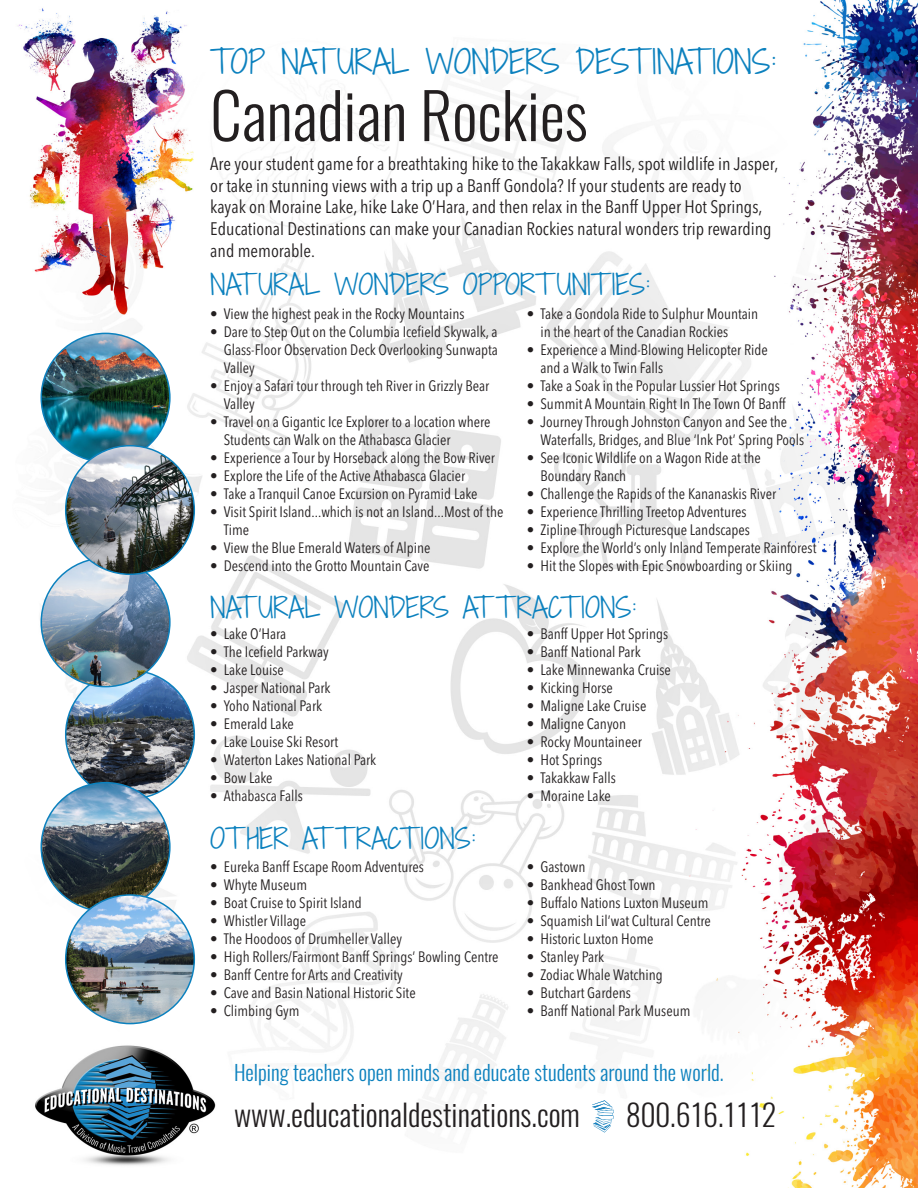
<style>
.page{position:relative;width:918px;height:1188px;background:#fff}
.page>*{position:absolute;margin:0;border:0;box-sizing:border-box;transform-origin:0 0}
.Head_1{font:300 63px "Oswald";color:#231f20}
.Head_1-2{font:300 31.5px "Shadows Into";color:#0c81be}
.t1{font:300 30px "Oswald";color:#231f20}
.Head_1-3{font:300 27px "Shadows Into";color:#0c81be}
.Head_1-4{font:300 21px "Oswald";color:#0c81be}
.Body_Copy{font:condensed 18px/21.6px "Avenir Next LT Pro";color:#231f20}
.t2{font:condensed 15px/18px "Avenir Next LT Pro";color:#231f20}
</style>
<div class="page">
<img style="left:18px;top:0;width:900px;height:1188px">
<img style="left:66px;top:670px;width:128px;height:129px;border-radius:64px">
<img style="left:41px;top:783px;width:129px;height:128px;border-radius:64px">
<img style="left:41px;top:333px;width:129px;height:129px;border-radius:64px">
<img style="left:41px;top:558px;width:129px;height:129px;border-radius:64px">
<img style="left:66px;top:446px;width:128px;height:128px;border-radius:64px">
<img style="left:66px;top:895px;width:128px;height:129px;border-radius:64px">
<svg style="left:592px;top:1100px;width:22px;height:33px"></svg>
<p class="Head_1-2" style="left:210px;top:38px;width:568px">TOP NAT URAL WONDERS DESTINATIONS:</p>
<p class="Head_1" style="left:210px;top:74px;width:379px">Canadian Rockies</p>
<p class="Body_Copy" style="left:210px;top:153px;width:570px">Are your student game for a breathtaking hike to the Takakkaw Falls, spot wildlife in Jasper, or take in stunning views with a trip up a Banff Gondola? If your students are ready to kayak on Moraine Lake, hike Lake O’Hara, and then relax in the Banff Upper Hot Springs, Educational Destinations can make your Canadian Rockies natural wonders trip rewarding and memorable.</p>
<p class="Head_1-3" style="left:210px;top:265px;width:441px">NAT URAL WONDERS OPPORT UNITIES:</p>
<p class="t2" style="left:210px;top:305px;width:256px">• View the highest peak in the Rocky Mountains</p>
<p class="t2" style="left:224px;top:323px;width:276px;text-align:justify;text-indent:-14px">• Dare to Step Out on the Columbia Icefield Skywalk, a Glass-Floor Observation Deck Overlooking Sunwapta Valley</p>
<p class="t2" style="left:224px;top:377px;width:267px;text-indent:-14px">• Enjoy a Safari tour through teh River in Grizzly Bear<br>Valley</p>
<p class="t2" style="left:224px;top:413px;width:268px;text-indent:-14px">• Travel on a Gigantic Ice Explorer to a location where<br>Students can Walk on the Athabasca Glacier</p>
<p class="t2" style="left:210px;top:449px;width:286px">• Experience a Tour by Horseback along the Bow River</p>
<p class="t2" style="left:210px;top:467px;width:257px">• Explore the Life of the Active Athabasca Glacier</p>
<p class="t2" style="left:210px;top:485px;width:269px">• Take a Tranquil Canoe Excursion on Pyramid Lake</p>
<p class="t2" style="left:224px;top:503px;width:281px;text-indent:-14px">• Visit Spirit Island...which is not an Island...Most of the<br>Time</p>
<p class="t2" style="left:210px;top:539px;width:222px">• View the Blue Emerald Waters of Alpine</p>
<p class="t2" style="left:210px;top:557px;width:221px">• Descend into the Grotto Mountain Cave</p>
<p class="t2" style="left:540px;top:305px;width:219px;text-indent:-14px">• Take a Gondola Ride to Sulphur Mountain in the heart of the Canadian Rockies</p>
<p class="t2" style="left:540px;top:341px;width:229px;text-indent:-14px">• Experience a Mind-Blowing Helicopter Ride and a Walk to Twin Falls</p>
<p class="t2" style="left:527px;top:377px;width:254px">• Take a Soak in the Popular Lussier Hot Springs</p>
<p class="t2" style="left:527px;top:395px;width:260px">• Summit A Mountain Right In The Town Of Banff</p>
<p class="t2" style="left:540px;top:413px;width:265px;text-indent:-14px">• Journey Through Johnston Canyon and See the<br>Waterfalls, Bridges, and Blue ‘Ink Pot’ Spring Pools</p>
<p class="t2" style="left:540px;top:449px;width:222px;text-indent:-14px">• See Iconic Wildlife on a Wagon Ride at the<br>Boundary Ranch</p>
<p class="t2" style="left:527px;top:485px;width:251px">• Challenge the Rapids of the Kananaskis River</p>
<p class="t2" style="left:527px;top:503px;width:221px">• Experience Thrilling Treetop Adventures</p>
<p class="t2" style="left:527px;top:521px;width:225px">• Zipline Through Picturesque Landscapes</p>
<p class="t2" style="left:527px;top:539px;width:291px">• Explore the World’s only Inland Temperate Rainforest</p>
<p class="t2" style="left:527px;top:557px;width:267px">• Hit the Slopes with Epic Snowboarding or Skiing</p>
<p class="Head_1-3" style="left:210px;top:588px;width:428px">NAT URAL WONDERS AT T RACTIONS:</p>
<p class="t2" style="left:210px;top:625px;width:77px">• Lake O’Hara</p>
<p class="t2" style="left:210px;top:643px;width:120px">• The Icefield Parkway</p>
<p class="t2" style="left:210px;top:661px;width:75px">• Lake Louise</p>
<p class="t2" style="left:210px;top:679px;width:122px">• Jasper National Park</p>
<p class="t2" style="left:210px;top:697px;width:113px">• Yoho National Park</p>
<p class="t2" style="left:210px;top:715px;width:85px">• Emerald Lake</p>
<p class="t2" style="left:210px;top:733px;width:129px">• Lake Louise Ski Resort</p>
<p class="t2" style="left:210px;top:751px;width:167px">• Waterton Lakes National Park</p>
<p class="t2" style="left:210px;top:769px;width:64px">• Bow Lake</p>
<p class="t2" style="left:210px;top:787px;width:94px">• Athabasca Falls</p>
<p class="Head_1-3" style="left:210px;top:819px;width:267px">OT HER AT T RACTIONS:</p>
<p class="t2" style="left:210px;top:858px;width:215px">• Eureka Banff Escape Room Adventures</p>
<p class="t2" style="left:210px;top:876px;width:98px">• Whyte Museum</p>
<p class="t2" style="left:210px;top:894px;width:153px">• Boat Cruise to Spirit Island</p>
<p class="t2" style="left:210px;top:912px;width:97px">• Whistler Village</p>
<p class="t2" style="left:210px;top:930px;width:193px">• The Hoodoos of Drumheller Valley</p>
<p class="t2" style="left:210px;top:948px;width:290px">• High Rollers/Fairmont Banff Springs’ Bowling Centre</p>
<p class="t2" style="left:210px;top:966px;width:194px">• Banff Centre for Arts and Creativity</p>
<p class="t2" style="left:210px;top:984px;width:207px">• Cave and Basin National Historic Site</p>
<p class="t2" style="left:210px;top:1002px;width:91px">• Climbing Gym</p>
<p class="t2" style="left:527px;top:625px;width:143px">• Banff Upper Hot Springs</p>
<p class="t2" style="left:527px;top:643px;width:115px">• Banff National Park</p>
<p class="t2" style="left:527px;top:661px;width:145px">• Lake Minnewanka Cruise</p>
<p class="t2" style="left:527px;top:679px;width:87px">• Kicking Horse</p>
<p class="t2" style="left:527px;top:697px;width:121px">• Maligne Lake Cruise</p>
<p class="t2" style="left:527px;top:715px;width:101px">• Maligne Canyon</p>
<p class="t2" style="left:527px;top:733px;width:116px">• Rocky Mountaineer</p>
<p class="t2" style="left:527px;top:751px;width:77px">• Hot Springs</p>
<p class="t2" style="left:527px;top:769px;width:90px">• Takakkaw Falls</p>
<p class="t2" style="left:527px;top:787px;width:85px">• Moraine Lake</p>
<p class="t2" style="left:527px;top:858px;width:60px">• Gastown</p>
<p class="t2" style="left:527px;top:876px;width:130px">• Bankhead Ghost Town</p>
<p class="t2" style="left:527px;top:894px;width:183px">• Buffalo Nations Luxton Museum</p>
<p class="t2" style="left:527px;top:912px;width:185px">• Squamish Lil’wat Cultural Centre</p>
<p class="t2" style="left:527px;top:930px;width:128px">• Historic Luxton Home</p>
<p class="t2" style="left:527px;top:948px;width:79px">• Stanley Park</p>
<p class="t2" style="left:527px;top:966px;width:138px">• Zodiac Whale Watching</p>
<p class="t2" style="left:527px;top:984px;width:105px">• Butchart Gardens</p>
<p class="t2" style="left:527px;top:1002px;width:165px">• Banff National Park Museum</p>
<p class="Head_1-4" style="left:234px;top:1059px;width:491px">Helping teachers open minds and educate students around the world.</p>
<p class="t1" style="left:234px;top:1094px;width:347px">www.educationaldestinations.com</p>
<p class="t1" style="left:626px;top:1094px;width:152px">800.616.1112</p>
</div>
